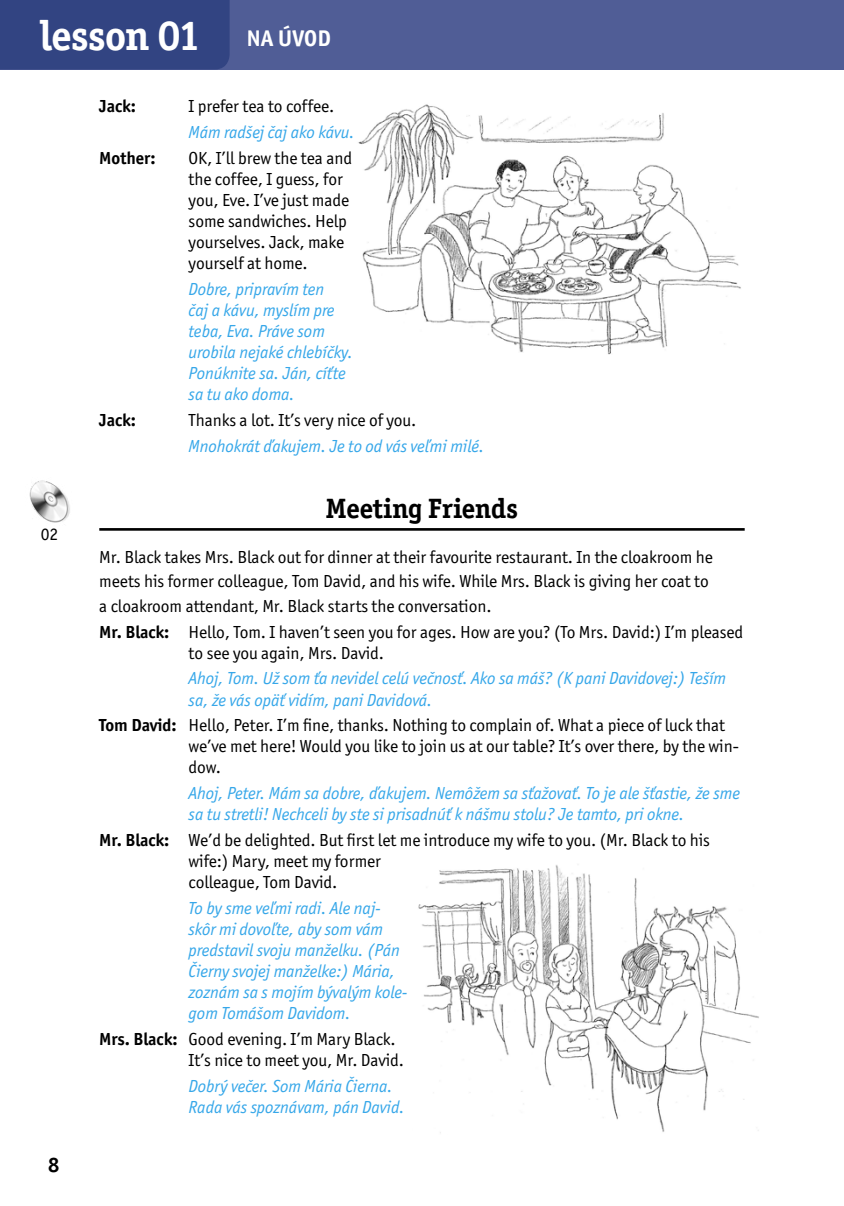
<style>
.page{position:relative;width:844px;height:1206px;background:#fff}
.page>*{position:absolute;margin:0;border:0;box-sizing:border-box;transform-origin:0 0}
.t1{font:700 42px "Officina Serif Itc TOT";letter-spacing:-.02em;color:#fff}
._2_1_Rozhovor_nadpis{font:700 28px "Officina Serif Itc TOT";letter-spacing:-.005em;color:#000}
.t2{font:700 21px "Officina Sans Itc TOT";color:#000}
._2_4_Rozhovor_text{font:italic 17.5px/21px "Officina Sans Itc TOT";letter-spacing:-.005em;color:#36a7e9}
._2_4_Rozhovor_text-2{font:17.5px/21px "Officina Sans Itc TOT";letter-spacing:-.005em;color:#000}
._2_3_Text{font:17.5px/24.5px "Officina Sans Itc TOT";letter-spacing:-.005em;color:#000}
._2_4_Rozhovor_text-3{font:700 17.5px "Officina Sans Itc TOT";letter-spacing:-.005em;color:#000}
.s1{font-family:"Officina Sans Itc TOT";font-size:22.75px}
.s2{font-weight:700}
</style>
<div class="page">
<div style="left:0;top:0;width:843px;height:69px;background:#505d96"></div>
<div style="left:0;top:0;width:229px;height:69px;background:#324482"></div>
<hr style="left:99px;top:528px;width:645px;height:2px;background:#000">
<img style="left:358px;top:104px;width:383px;height:251px">
<img style="left:418px;top:865px;width:341px;height:268px">
<img style="left:29px;top:480px;width:41px;height:43px">
<h1 class="t1" style="left:40px;top:10px;width:293px">lesson 01 <span class="s1">NA ÚVOD</span></h1>
<p class="_2_3_Text" style="left:41px;top:521px;width:19px">02</p>
<p class="t2" style="left:48px;top:1151px;width:13px">8</p>
<p class="_2_4_Rozhovor_text-3" style="left:99px;top:95px;width:38px">Jack:</p>
<p class="_2_4_Rozhovor_text-2" style="left:189px;top:96px;width:147px">I prefer tea to coffee.</p>
<p class="_2_4_Rozhovor_text" style="left:188px;top:122px;width:167px">Mám radšej čaj ako kávu.</p>
<p class="_2_4_Rozhovor_text-3" style="left:99px;top:147px;width:58px">Mother:</p>
<p class="_2_4_Rozhovor_text-2" style="left:189px;top:148px;width:165px">OK, I’ll brew the tea and the coffee, I guess, for you, Eve. I’ve just made some sandwiches. Help yourselves. Jack, make yourself at home.</p>
<p class="_2_4_Rozhovor_text" style="left:188px;top:279px;width:166px">Dobre, pripravím ten<br>čaj a kávu, myslím pre teba, Eva. Práve som urobila nejaké chlebíčky.<br>Ponúknite sa. Ján, cíťte sa tu ako doma.</p>
<p class="_2_4_Rozhovor_text-3" style="left:99px;top:409px;width:38px">Jack:</p>
<p class="_2_4_Rozhovor_text-2" style="left:189px;top:409px;width:229px">Thanks a lot. It’s very nice of you.</p>
<p class="_2_4_Rozhovor_text" style="left:188px;top:436px;width:297px">Mnohokrát ďakujem. Je to od vás veľmi milé.</p>
<p class="_2_1_Rozhovor_nadpis" style="left:326px;top:491px;width:194px">Meeting Friends</p>
<p class="_2_3_Text" style="left:99px;top:544px;width:615px">Mr. Black takes Mrs. Black out for dinner at their favourite restaurant. In the cloakroom he meets his former colleague, Tom David, and his wife. While Mrs. Black is giving her coat to a cloakroom attendant, Mr. Black starts the conversation.</p>
<p class="_2_4_Rozhovor_text-2" style="left:189px;top:621px;width:556px;text-indent:-89px"><span class="s2">Mr. Black:</span> Hello, Tom. I haven’t seen you for ages. How are you? (To Mrs. David:) I’m pleased to see you again, Mrs. David.</p>
<p class="_2_4_Rozhovor_text" style="left:188px;top:668px;width:539px">Ahoj, Tom. Už som ťa nevidel celú večnosť. Ako sa máš? (K pani Davidovej:) Teším sa, že vás opäť vidím, pani Davidová.</p>
<p class="_2_4_Rozhovor_text-2" style="left:189px;top:715px;width:551px;text-indent:-89px"><span class="s2">Tom David:</span> Hello, Peter. I’m fine, thanks. Nothing to complain of. What a piece of luck that we’ve met here! Would you like to join us at our table? It’s over there, by the win&shy;dow.</p>
<p class="_2_4_Rozhovor_text" style="left:188px;top:783px;width:553px">Ahoj, Peter. Mám sa dobre, ďakujem. Nemôžem sa sťažovať. To je ale šťastie, že sme sa tu stretli! Nechceli by ste si prisadnúť k nášmu stolu? Je tamto, pri okne.</p>
<p class="_2_4_Rozhovor_text-2" style="left:189px;top:830px;width:523px;text-indent:-89px"><span class="s2">Mr. Black:</span> We’d be delighted. But first let me introduce my wife to you. (Mr. Black to his wife:) Mary, meet my former<br>colleague, Tom David.</p>
<p class="_2_4_Rozhovor_text" style="left:188px;top:898px;width:220px">To by sme veľmi radi. Ale naj&shy;skôr mi dovoľte, aby som vám predstavil svoju manželku. (Pán<br>Čierny svojej manželke:) Mária, zoznám sa s mojím bývalým kole&shy;gom Tomášom Davidom.</p>
<p class="_2_4_Rozhovor_text-2" style="left:189px;top:1029px;width:217px;text-indent:-89px"><span class="s2">Mrs. Black:</span> Good evening. I’m Mary Black.<br>It’s nice to meet you, Mr. David.</p>
<p class="_2_4_Rozhovor_text" style="left:188px;top:1076px;width:217px">Dobrý večer. Som Mária Čierna.<br>Rada vás spoznávam, pán David.</p>
</div>
